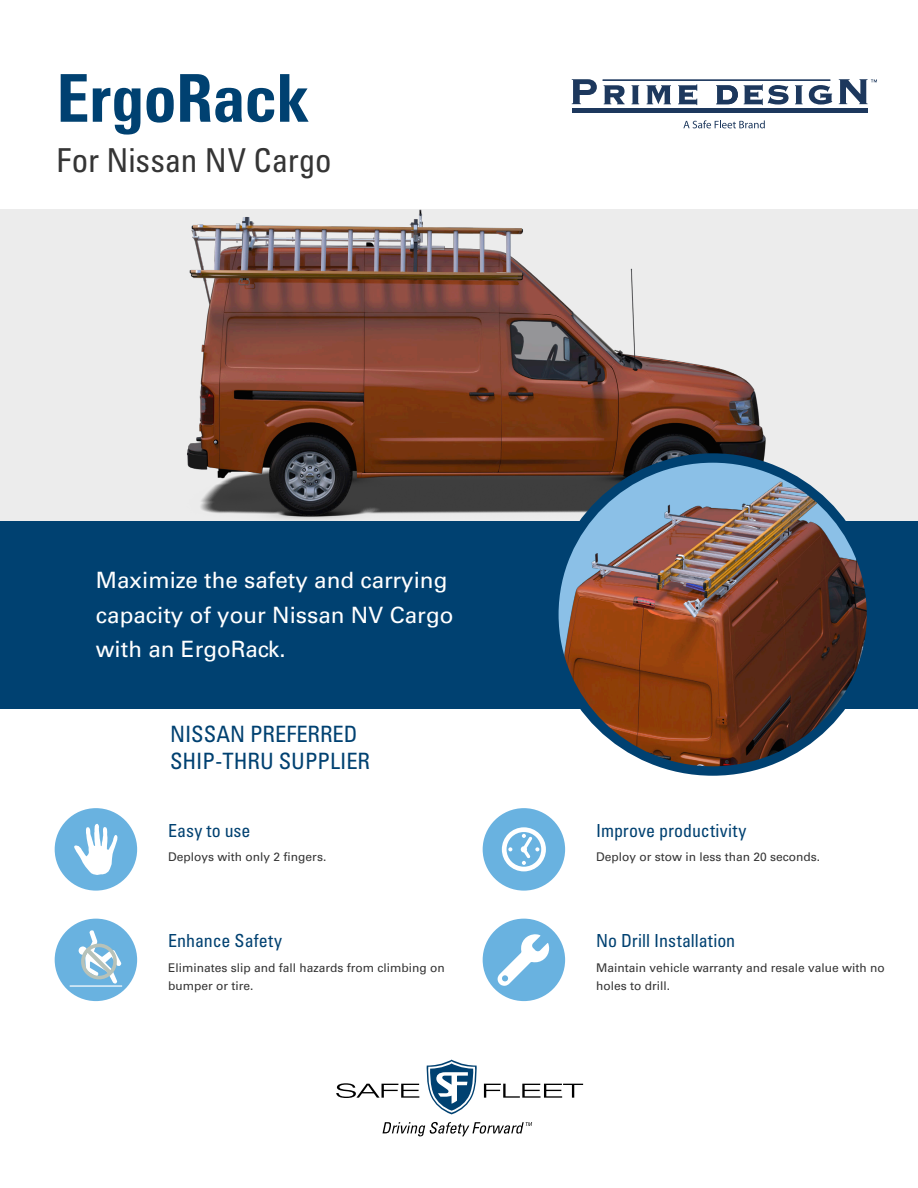
<style>
.page{position:relative;width:918px;height:1188px;background:#fff}
.page>*{position:absolute;margin:0;border:0;box-sizing:border-box;transform-origin:0 0}
.t1{font:700 condensed 66px "Univers LT Pro";letter-spacing:-.005em;color:#004171}
.t2{font:condensed 33px "Univers LT Pro";color:#353535}
.t3{font:22.5px/34.5px "Univers LT Std";color:#fff}
.t4{font:condensed 22.5px "Univers LT Pro";color:#004171}
.t5{font:condensed 18px "Univers LT Pro";color:#004171}
.t6{font:12px/18px "Univers LT Std";color:#353535}
</style>
<div class="page">
<div style="left:572px;top:108px;width:296px;height:5px;background:#1d385d"></div>
<svg style="left:572px;top:79px;width:25px;height:25px"></svg>
<svg style="left:604px;top:85px;width:21px;height:19px"></svg>
<svg style="left:632px;top:85px;width:7px;height:19px"></svg>
<svg style="left:647px;top:85px;width:24px;height:19px"></svg>
<svg style="left:678px;top:84px;width:19px;height:21px"></svg>
<svg style="left:716px;top:85px;width:22px;height:19px"></svg>
<svg style="left:744px;top:84px;width:45px;height:21px"></svg>
<svg style="left:795px;top:85px;width:8px;height:19px"></svg>
<svg style="left:809px;top:85px;width:23px;height:20px"></svg>
<hr style="left:602px;top:79px;width:229px;height:2px;background:#1d385d">
<svg style="left:839px;top:79px;width:38px;height:25px"></svg>
<svg style="left:683px;top:120px;width:82px;height:8px"></svg>
<div style="left:55px;top:808px;width:82px;height:83px;background:#69b2e0;border-radius:50%"></div>
<div style="left:55px;top:919px;width:82px;height:82px;background:#69b2e0;border-radius:50%"></div>
<div style="left:483px;top:808px;width:82px;height:83px;background:#69b2e0;border-radius:50%"></div>
<div style="left:483px;top:919px;width:82px;height:82px;background:#69b2e0;border-radius:50%"></div>
<div style="left:0;top:210px;width:918px;height:318px;background:#ececec"></div>
<img style="left:187px;top:210px;width:579px;height:309px">
<svg style="left:383px;top:1122px;width:149px;height:14px"></svg>
<svg style="left:336px;top:1083px;width:83px;height:15px"></svg>
<svg style="left:484px;top:1084px;width:99px;height:14px"></svg>
<svg style="left:426px;top:1060px;width:51px;height:54px"></svg>
<div style="left:0;top:521px;width:918px;height:187px;background:#004171"></div>
<img style="left:554px;top:458px;width:317px;height:313px">
<div style="left:549px;top:453px;width:327px;height:323px;border:9px solid #004171;border-radius:50%"></div>
<svg style="left:74px;top:824px;width:44px;height:51px"></svg>
<svg style="left:70px;top:930px;width:52px;height:57px"></svg>
<svg style="left:502px;top:827px;width:44px;height:44px"></svg>
<svg style="left:497px;top:934px;width:52px;height:52px"></svg>
<p class="t1" style="left:57px;top:58px;width:254px">ErgoRack</p>
<p class="t2" style="left:57px;top:140px;width:277px">For Nissan NV Cargo</p>
<p class="t3" style="left:96px;top:563px;width:359px">Maximize the safety and carrying capacity of your Nissan NV Cargo with an ErgoRack.</p>
<p class="t4" style="left:170px;top:720px;width:189px">NISSAN PREFERRED</p>
<p class="t4" style="left:170px;top:747px;width:202px">SHIP-THRU SUPPLIER</p>
<p class="t5" style="left:168px;top:819px;width:84px">Easy to use</p>
<p class="t6" style="left:168px;top:848px;width:160px">Deploys with only 2 fingers.</p>
<p class="t5" style="left:168px;top:929px;width:116px">Enhance Safety</p>
<p class="t6" style="left:168px;top:959px;width:278px">Eliminates slip and fall hazards from climbing on bumper or tire.</p>
<p class="t5" style="left:596px;top:819px;width:152px">Improve productivity</p>
<p class="t6" style="left:596px;top:848px;width:226px">Deploy or stow in less than 20 seconds.</p>
<p class="t5" style="left:596px;top:929px;width:141px">No Drill Installation</p>
<p class="t6" style="left:596px;top:959px;width:290px">Maintain vehicle warranty and resale value with no holes to drill.</p>
</div>
